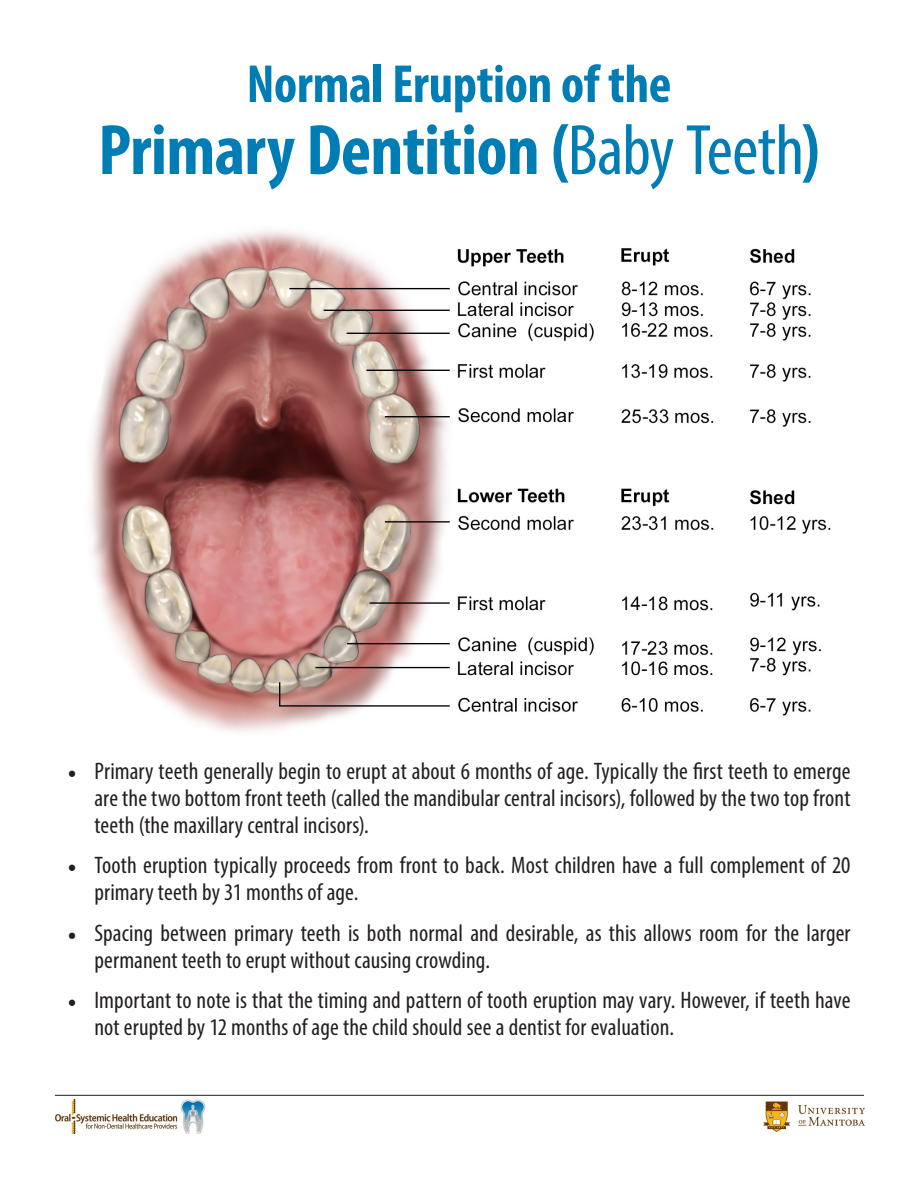
<style>
.page{position:relative;width:918px;height:1188px;background:#fff}
.page>*{position:absolute;margin:0;border:0;box-sizing:border-box;transform-origin:0 0}
.t1{font:700 condensed 72px "Myriad Pro";letter-spacing:-.01em;color:#007db5}
.t2{font:700 condensed 54px "Myriad Pro";letter-spacing:-.005em;color:#007db5}
.t3{font:condensed 24px/27px "Myriad Pro";letter-spacing:.005em;color:#231f20}
.s1{font-weight:400}
.s2{font-family:"Minion Pro";font-stretch:normal}
</style>
<div class="page">
<img style="left:90px;top:230px;width:741px;height:502px">
<img style="left:55px;top:1099px;width:151px;height:35px">
<img style="left:763px;top:1101px;width:101px;height:31px">
<hr style="left:55px;top:1095px;width:809px;height:1px;background:#231f20">
<p class="t2" style="left:247px;top:50px;width:426px">Normal Eruption of the</p>
<p class="t1" style="left:98px;top:105px;width:723px">Primary Dentition (<span class="s1">Baby Teeth</span>)</p>
<p class="t3" style="left:94px;top:757px;width:758px;text-align:justify;text-indent:-27px"><span class="s2">•</span> Primary teeth generally begin to erupt at about 6 months of age. Typically the first teeth to emerge are the two bottom front teeth (called the mandibular central incisors), followed by the two top front teeth (the maxillary central incisors).</p>
<p class="t3" style="left:94px;top:851px;width:758px;text-indent:-27px"><span class="s2">•</span> Tooth eruption typically proceeds from front to back. Most children have a full complement of 20 primary teeth by 31 months of age.</p>
<p class="t3" style="left:94px;top:919px;width:758px;text-indent:-27px"><span class="s2">•</span> Spacing between primary teeth is both normal and desirable, as this allows room for the larger permanent teeth to erupt without causing crowding.</p>
<p class="t3" style="left:94px;top:986px;width:758px;text-indent:-27px"><span class="s2">•</span> Important to note is that the timing and pattern of tooth eruption may vary. However, if teeth have not erupted by 12 months of age the child should see a dentist for evaluation.</p>
</div>
